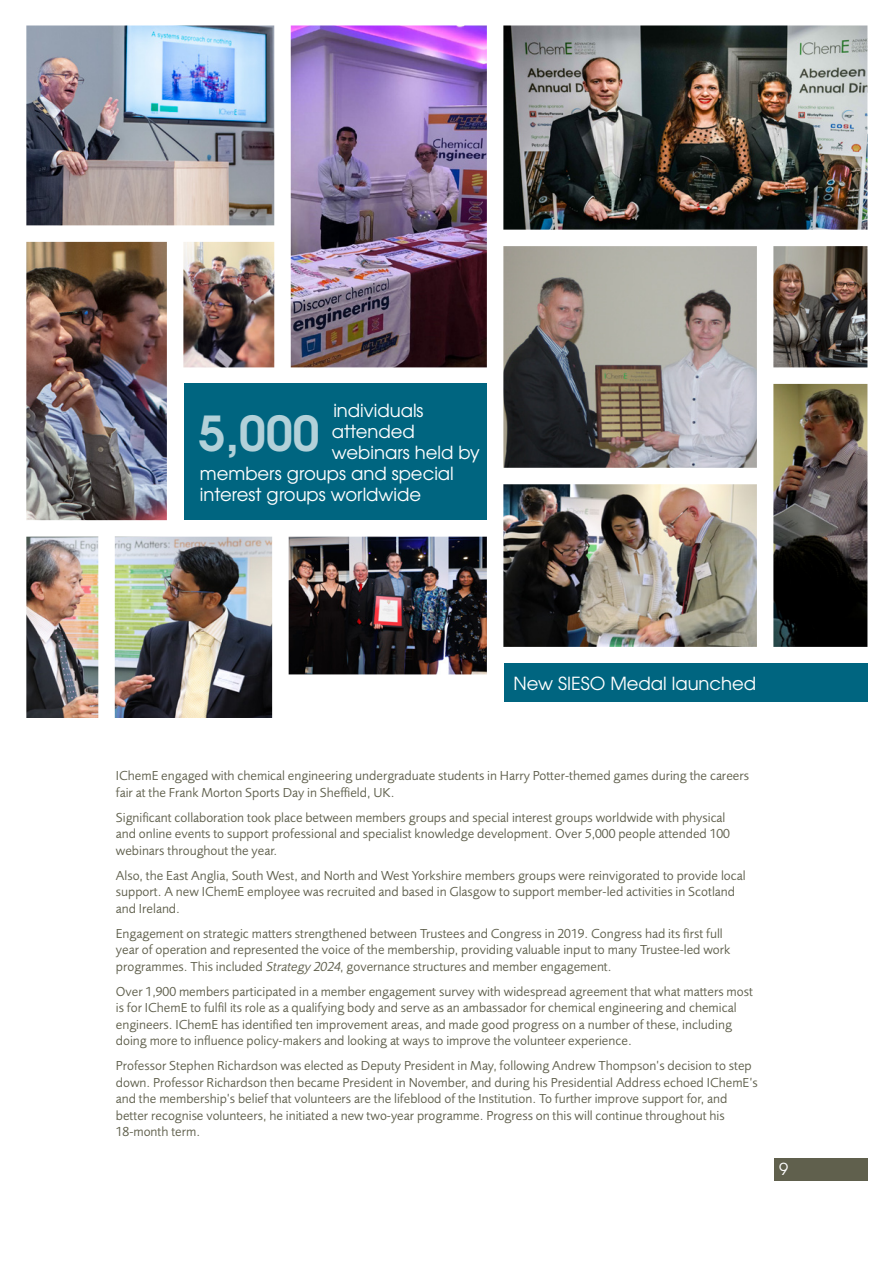
<style>
.page{position:relative;width:893px;height:1263px;background:#fff}
.page>*{position:absolute;margin:0;border:0;box-sizing:border-box;transform-origin:0 0}
.t1{font:700 48px "Te X Gyre Adventor";color:#b3d1d9}
.t2{font:18px "Te X Gyre Adventor";color:#fff}
.t3{font:16.5px "Te X Gyre Adventor";color:#fff}
.t4{font:13.5px/16.5px "Foundry Sans";color:#60604d}
.s1{font-style:italic}
</style>
<div class="page">
<img style="left:773px;top:384px;width:94px;height:263px">
<img style="left:503px;top:484px;width:254px;height:163px">
<img style="left:503px;top:246px;width:254px;height:222px">
<img style="left:773px;top:246px;width:94px;height:121px">
<img style="left:503px;top:26px;width:364px;height:204px">
<img style="left:183px;top:242px;width:91px;height:125px">
<img style="left:291px;top:26px;width:196px;height:341px">
<img style="left:26px;top:537px;width:246px;height:180px">
<img style="left:289px;top:537px;width:198px;height:137px">
<img style="left:26px;top:242px;width:141px;height:278px">
<img style="left:26px;top:26px;width:248px;height:199px">
<div style="left:98px;top:529px;width:17px;height:715px;background:#fff"></div>
<div style="left:504px;top:663px;width:363px;height:39px;background:#006580"></div>
<div style="left:184px;top:384px;width:302px;height:136px;background:#006580"></div>
<div style="left:774px;top:1158px;width:93px;height:22px;background:#60604d"></div>
<h2 class="t2" style="left:333px;top:397px;width:92px">individuals</h2>
<h2 class="t2" style="left:332px;top:418px;width:85px">attended</h2>
<h2 class="t2" style="left:332px;top:439px;width:150px">webinars held by</h2>
<h2 class="t2" style="left:200px;top:460px;width:255px">members groups and special</h2>
<h2 class="t2" style="left:200px;top:481px;width:223px">interest groups worldwide</h2>
<h1 class="t1" style="left:199px;top:391px;width:122px">5,000</h1>
<h2 class="t2" style="left:513px;top:669px;width:244px">New SIESO Medal launched</h2>
<p class="t4" style="left:116px;top:768px;width:635px">IChemE engaged with chemical engineering undergraduate students in Harry Potter-themed games during the careers fair at the Frank Morton Sports Day in Sheffield, UK.</p>
<p class="t4" style="left:116px;top:809px;width:616px">Significant collaboration took place between members groups and special interest groups worldwide with physical and online events to support professional and specialist knowledge development. Over 5,000 people attended 100 webinars throughout the year.</p>
<p class="t4" style="left:116px;top:867px;width:631px">Also, the East Anglia, South West, and North and West Yorkshire members groups were reinvigorated to provide local support. A new IChemE employee was recruited and based in Glasgow to support member-led activities in Scotland and Ireland.</p>
<p class="t4" style="left:116px;top:925px;width:616px">Engagement on strategic matters strengthened between Trustees and Congress in 2019. Congress had its first full year of operation and represented the voice of the membership, providing valuable input to many Trustee-led work programmes. This included <span class="s1">Strategy 2024</span>, governance structures and member engagement.</p>
<p class="t4" style="left:116px;top:983px;width:638px">Over 1,900 members participated in a member engagement survey with widespread agreement that what matters most is for IChemE to fulfil its role as a qualifying body and serve as an ambassador for chemical engineering and chemical engineers. IChemE has identified ten improvement areas, and made good progress on a number of these, including doing more to influence policy-makers and looking at ways to improve the volunteer experience.</p>
<p class="t4" style="left:116px;top:1058px;width:643px">Professor Stephen Richardson was elected as Deputy President in May, following Andrew Thompson’s decision to step down. Professor Richardson then became President in November, and during his Presidential Address echoed IChemE’s and the membership’s belief that volunteers are the lifeblood of the Institution. To further improve support for, and better recognise volunteers, he initiated a new two-year programme. Progress on this will continue throughout his 18-month term.</p>
<p class="t3" style="left:779px;top:1156px;width:11px">9</p>
</div>
